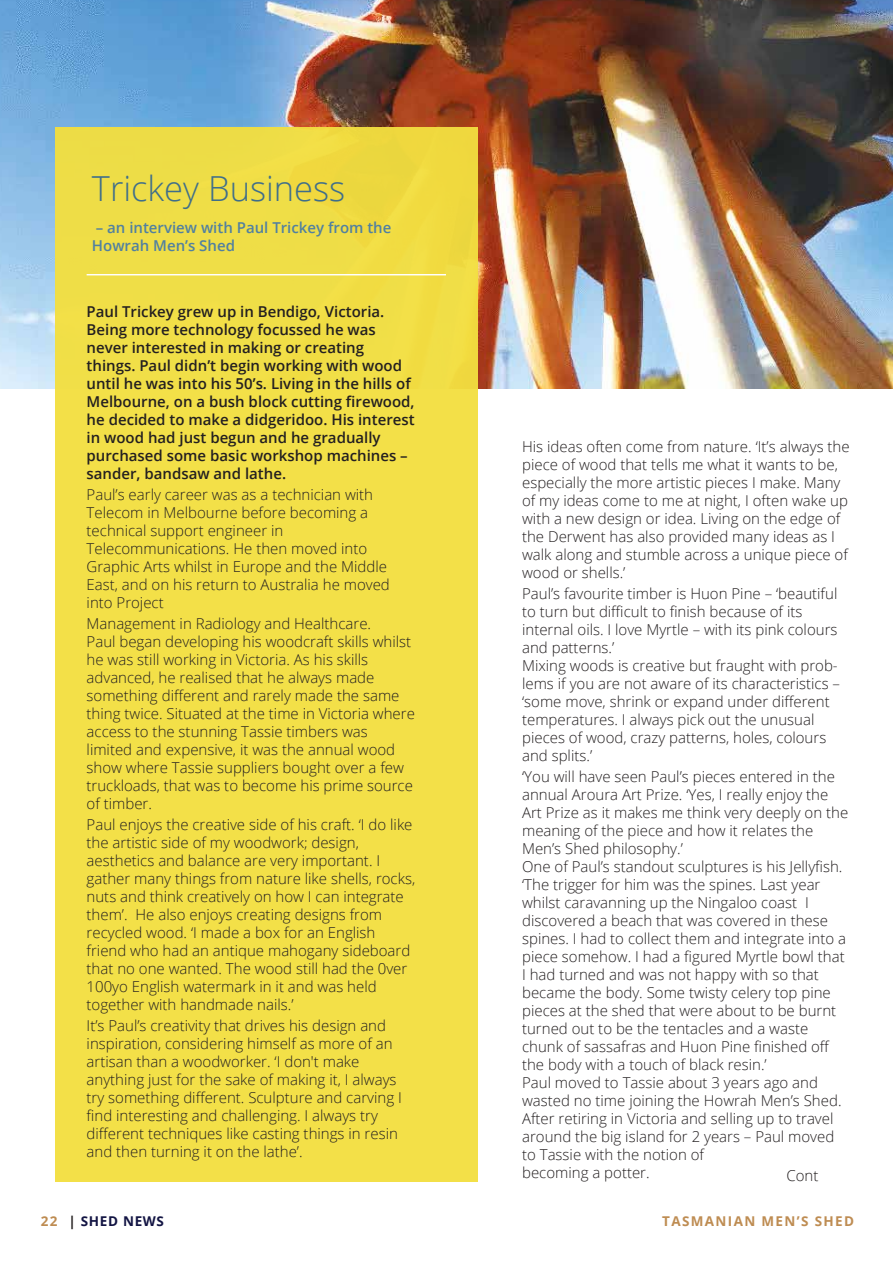
<style>
.page{position:relative;width:893px;height:1263px;background:#fff}
.page>*{position:absolute;margin:0;border:0;box-sizing:border-box;transform-origin:0 0}
.t1{font:300 34.5px "Open Sans";color:#3f6e8a}
.t2{font:300 15px/18px "Open Sans";color:#231f20}
.t3{font:600 15px/18px "Open Sans";color:#231f20}
.t4{font:600 15px/18px "Open Sans";color:#5180a0}
.t5{font:700 13.5px "Open Sans";letter-spacing:.1em;color:#be8c52}
.t6{font:700 13.5px "Open Sans";letter-spacing:.05em;color:#121443}
.s1{color:#be8c52}
.s2{color:#231f20}
</style>
<div class="page">
<img style="left:0;top:0;width:893px;height:389px">
<div style="left:55px;top:127px;width:422px;height:1054px;background:#f3e048"></div>
<hr style="left:87px;top:274px;width:359px;height:1px;background:#fff">
<h1 class="t1" style="left:92px;top:165px;width:255px">Trickey Business</h1>
<p class="t4" style="left:92px;top:218px;width:301px">– an interview with Paul Trickey from the<br>Howrah Men’s Shed</p>
<p class="t3" style="left:87px;top:302px;width:330px">Paul Trickey grew up in Bendigo, Victoria.<br>Being more technology focussed he was never interested in making or creating things. Paul didn’t begin working with wood until he was into his 50’s. Living in the hills of Melbourne, on a bush block cutting firewood, he decided to make a didgeridoo. His interest in wood had just begun and he gradually purchased some basic workshop machines – sander, bandsaw and lathe.</p>
<p class="t2" style="left:87px;top:485px;width:305px">Paul’s early career was as a technician with Telecom in Melbourne before becoming a technical support engineer in Telecommunications. He then moved into Graphic Arts whilst in Europe and the Middle East, and on his return to Australia he moved into Project</p>
<p class="t2" style="left:87px;top:614px;width:330px">Management in Radiology and Healthcare.<br>Paul began developing his woodcraft skills whilst he was still working in Victoria. As his skills advanced, he realised that he always made something different and rarely made the same thing twice. Situated at the time in Victoria where access to the stunning Tassie timbers was limited and expensive, it was the annual wood show where Tassie suppliers bought over a few truckloads, that was to become his prime source of timber.</p>
<p class="t2" style="left:87px;top:815px;width:330px">Paul enjoys the creative side of his craft. ‘I do like the artistic side of my woodwork; design, aesthetics and balance are very important. I gather many things from nature like shells, rocks, nuts and think creatively on how I can integrate them’. He also enjoys creating designs from recycled wood. ‘I made a box for an English friend who had an antique mahogany sideboard that no one wanted. The wood still had the 0ver 100yo English watermark in it and was held together with handmade nails.’</p>
<p class="t2" style="left:87px;top:1016px;width:317px">It’s Paul’s creativity that drives his design and inspiration, considering himself as more of an artisan than a woodworker. ‘I don't make anything just for the sake of making it, I always try something different. Sculpture and carving I find interesting and challenging. I always try different techniques like casting things in resin and then turning it on the lathe’.</p>
<p class="t2" style="left:522px;top:437px;width:329px">His ideas often come from nature. ‘It’s always the piece of wood that tells me what it wants to be, especially the more artistic pieces I make. Many of my ideas come to me at night, I often wake up with a new design or idea. Living on the edge of the Derwent has also provided many ideas as I walk along and stumble across a unique piece of wood or shells.’</p>
<p class="t2" style="left:522px;top:584px;width:319px">Paul’s favourite timber is Huon Pine – ‘beautiful to turn but difficult to finish because of its internal oils. I love Myrtle – with its pink colours and patterns.’<br>Mixing woods is creative but fraught with prob&shy;lems if you are not aware of its characteristics – ‘some move, shrink or expand under different temperatures. I always pick out the unusual pieces of wood, crazy patterns, holes, colours and splits.’</p>
<p class="t2" style="left:522px;top:767px;width:328px">‘You will have seen Paul’s pieces entered in the annual Aroura Art Prize. ‘Yes, I really enjoy the Art Prize as it makes me think very deeply on the meaning of the piece and how it relates the Men’s Shed philosophy.’<br>One of Paul’s standout sculptures is his Jellyfish. ‘The trigger for him was the spines. Last year whilst caravanning up the Ningaloo coast I discovered a beach that was covered in these spines. I had to collect them and integrate into a piece somehow. I had a figured Myrtle bowl that I had turned and was not happy with so that became the body. Some twisty celery top pine pieces at the shed that were about to be burnt turned out to be the tentacles and a waste chunk of sassafras and Huon Pine finished off the body with a touch of black resin.’<br>Paul moved to Tassie about 3 years ago and wasted no time joining the Howrah Men’s Shed.<br>After retiring in Victoria and selling up to travel around the big island for 2 years – Paul moved to Tassie with the notion of<br>becoming a potter.</p>
<p class="t2" style="left:786px;top:1166px;width:33px">Cont</p>
<p class="t6" style="left:41px;top:1212px;width:125px"><span class="s1">22</span> <span class="s2">|</span> SHED NEWS</p>
<p class="t5" style="left:662px;top:1212px;width:193px">TASMANIAN MEN’S SHED</p>
</div>
